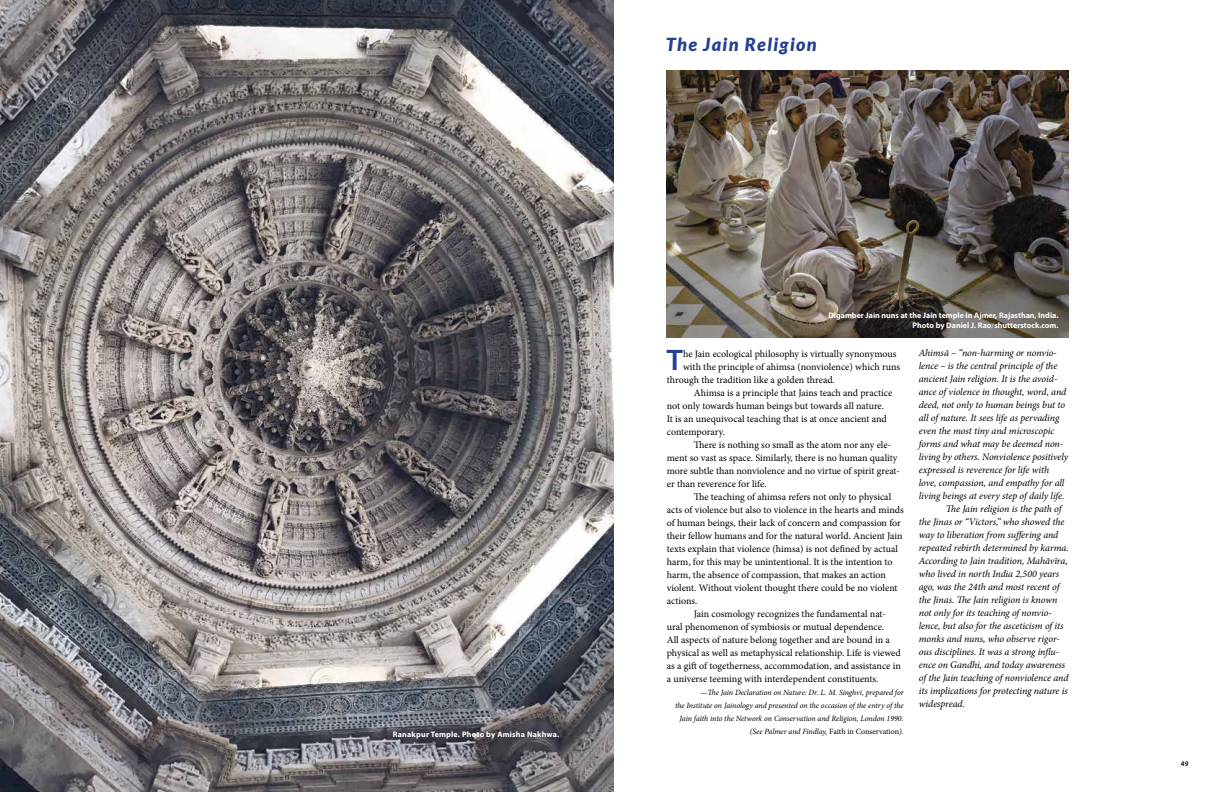
<style>
.page{position:relative;width:1224px;height:792px;background:#fff}
.page>*{position:absolute;margin:0;border:0;box-sizing:border-box;transform-origin:0 0}
.t1{font:700 28px "Lato";color:#25408f}
.t2{font:italic 900 18px "Lato";letter-spacing:.075em;color:#25408f}
.t3{font:10px "Minion Pro";color:#000}
.t4{font:italic 10px "Minion Pro";letter-spacing:-.01em;color:#000}
.t5{font:italic 8px/13px "Minion Pro";letter-spacing:-.01em;color:#000;text-align:right}
.t6{font:700 8px/10px "Myriad Pro";color:#fff;text-align:right}
.t7{font:700 8px "Myriad Pro";letter-spacing:.025em;color:#fff}
.t8{font:600 7px "Myriad Pro";color:#000}
.s1{font-weight:400}
.s2{font-style:normal}
</style>
<div class="page">
<img style="left:0;top:0;width:614px;height:792px">
<img style="left:666px;top:71px;width:403px;height:267px">
<p class="t7" style="left:393px;top:729px;width:168px">Ranakpur Temple. Photo by Amisha Nakhwa.</p>
<h2 class="t2" style="left:666px;top:34px;width:152px">The Jain Religion</h2>
<p class="t6" style="left:828px;top:310px;width:232px">Digamber Jain nuns at the Jain temple in Ajmer, Rajasthan, India.<br>Photo by Daniel J. Rao<span class="s1">/</span>shutterstock.com.</p>
<h1 class="t1" style="left:666px;top:343px;width:18px">T</h1>
<p class="t3" style="left:683px;top:347px;width:215px">he Jain ecological philosophy is virtually synonymous</p>
<p class="t3" style="left:683px;top:360px;width:219px">with the principle of ahimsa (nonviolence) which runs</p>
<p class="t3" style="left:667px;top:373px;width:170px">through the tradition like a golden thread.</p>
<p class="t3" style="left:694px;top:386px;width:200px">Ahimsa is a principle that Jains teach and practice</p>
<p class="t3" style="left:667px;top:399px;width:219px">not only towards human beings but towards all nature.</p>
<p class="t3" style="left:667px;top:412px;width:222px">It is an unequivocal teaching that is at once ancient and</p>
<p class="t3" style="left:667px;top:425px;width:60px">contemporary.</p>
<p class="t3" style="left:694px;top:438px;width:199px">There is nothing so small as the atom nor any ele-</p>
<p class="t3" style="left:667px;top:451px;width:232px">ment so vast as space. Similarly, there is no human quality</p>
<p class="t3" style="left:667px;top:464px;width:235px">more subtle than nonviolence and no virtue of spirit great-</p>
<p class="t3" style="left:667px;top:477px;width:101px">er than reverence for life.</p>
<p class="t3" style="left:694px;top:490px;width:199px">The teaching of ahimsa refers not only to physical</p>
<p class="t3" style="left:667px;top:503px;width:238px">acts of violence but also to violence in the hearts and minds</p>
<p class="t3" style="left:667px;top:516px;width:236px">of human beings, their lack of concern and compassion for</p>
<p class="t3" style="left:667px;top:529px;width:237px">their fellow humans and for the natural world. Ancient Jain</p>
<p class="t3" style="left:667px;top:542px;width:233px">texts explain that violence (himsa) is not defined by actual</p>
<p class="t3" style="left:667px;top:555px;width:227px">harm, for this may be unintentional. It is the intention to</p>
<p class="t3" style="left:667px;top:568px;width:221px">harm, the absence of compassion, that makes an action</p>
<p class="t3" style="left:667px;top:581px;width:232px">violent. Without violent thought there could be no violent</p>
<p class="t3" style="left:667px;top:594px;width:32px">actions.</p>
<p class="t3" style="left:694px;top:607px;width:194px">Jain cosmology recognizes the fundamental nat-</p>
<p class="t3" style="left:667px;top:620px;width:219px">ural phenomenon of symbiosis or mutual dependence.</p>
<p class="t3" style="left:667px;top:633px;width:225px">All aspects of nature belong together and are bound in a</p>
<p class="t3" style="left:667px;top:646px;width:235px">physical as well as metaphysical relationship. Life is viewed</p>
<p class="t3" style="left:667px;top:659px;width:236px">as a gift of togetherness, accommodation, and assistance in</p>
<p class="t3" style="left:667px;top:672px;width:213px">a universe teeming with interdependent constituents.</p>
<p class="t5" style="left:675px;top:686px;width:230px">—The Jain Declaration on Nature: Dr. L. M. Singhvi, prepared for<br>the Institute on Jainology and presented on the occasion of the entry of the Jain faith into the Network on Conservation and Religion, London 1990. (See Palmer and Findlay, <span class="s2">Faith in Conservation</span>).</p>
<p class="t4" style="left:919px;top:346px;width:140px">Ahimsā – “non-harming or nonvio-</p>
<p class="t4" style="left:919px;top:359px;width:140px">lence – is the central principle of the</p>
<p class="t4" style="left:919px;top:372px;width:140px">ancient Jain religion. It is the avoid-</p>
<p class="t4" style="left:919px;top:385px;width:149px">ance of violence in thought, word, and</p>
<p class="t4" style="left:919px;top:398px;width:148px">deed, not only to human beings but to</p>
<p class="t4" style="left:919px;top:411px;width:142px">all of nature. It sees life as pervading</p>
<p class="t4" style="left:919px;top:424px;width:137px">even the most tiny and microscopic</p>
<p class="t4" style="left:919px;top:437px;width:146px">forms and what may be deemed non-</p>
<p class="t4" style="left:919px;top:450px;width:151px">living by others. Nonviolence positively</p>
<p class="t4" style="left:919px;top:463px;width:132px">expressed is reverence for life with</p>
<p class="t4" style="left:919px;top:476px;width:147px">love, compassion, and empathy for all</p>
<p class="t4" style="left:919px;top:489px;width:147px">living beings at every step of daily life.</p>
<p class="t4" style="left:946px;top:502px;width:117px">The Jain religion is the path of</p>
<p class="t4" style="left:919px;top:515px;width:147px">the Jinas or “Victors,” who showed the</p>
<p class="t4" style="left:919px;top:528px;width:141px">way to liberation from suffering and</p>
<p class="t4" style="left:919px;top:541px;width:152px">repeated rebirth determined by karma.</p>
<p class="t4" style="left:919px;top:554px;width:150px">According to Jain tradition, Mahāvīra,</p>
<p class="t4" style="left:919px;top:567px;width:142px">who lived in north India 2,500 years</p>
<p class="t4" style="left:919px;top:580px;width:142px">ago, was the 24th and most recent of</p>
<p class="t4" style="left:919px;top:593px;width:140px">the Jinas. The Jain religion is known</p>
<p class="t4" style="left:919px;top:606px;width:135px">not only for its teaching of nonvio-</p>
<p class="t4" style="left:919px;top:619px;width:146px">lence, but also for the asceticism of its</p>
<p class="t4" style="left:919px;top:632px;width:143px">monks and nuns, who observe rigor-</p>
<p class="t4" style="left:919px;top:645px;width:142px">ous disciplines. It was a strong influ-</p>
<p class="t4" style="left:919px;top:658px;width:148px">ence on Gandhi, and today awareness</p>
<p class="t4" style="left:919px;top:671px;width:151px">of the Jain teaching of nonviolence and</p>
<p class="t4" style="left:919px;top:684px;width:151px">its implications for protecting nature is</p>
<p class="t4" style="left:919px;top:697px;width:48px">widespread.</p>
<p class="t8" style="left:1181px;top:759px;width:9px">49</p>
</div>
